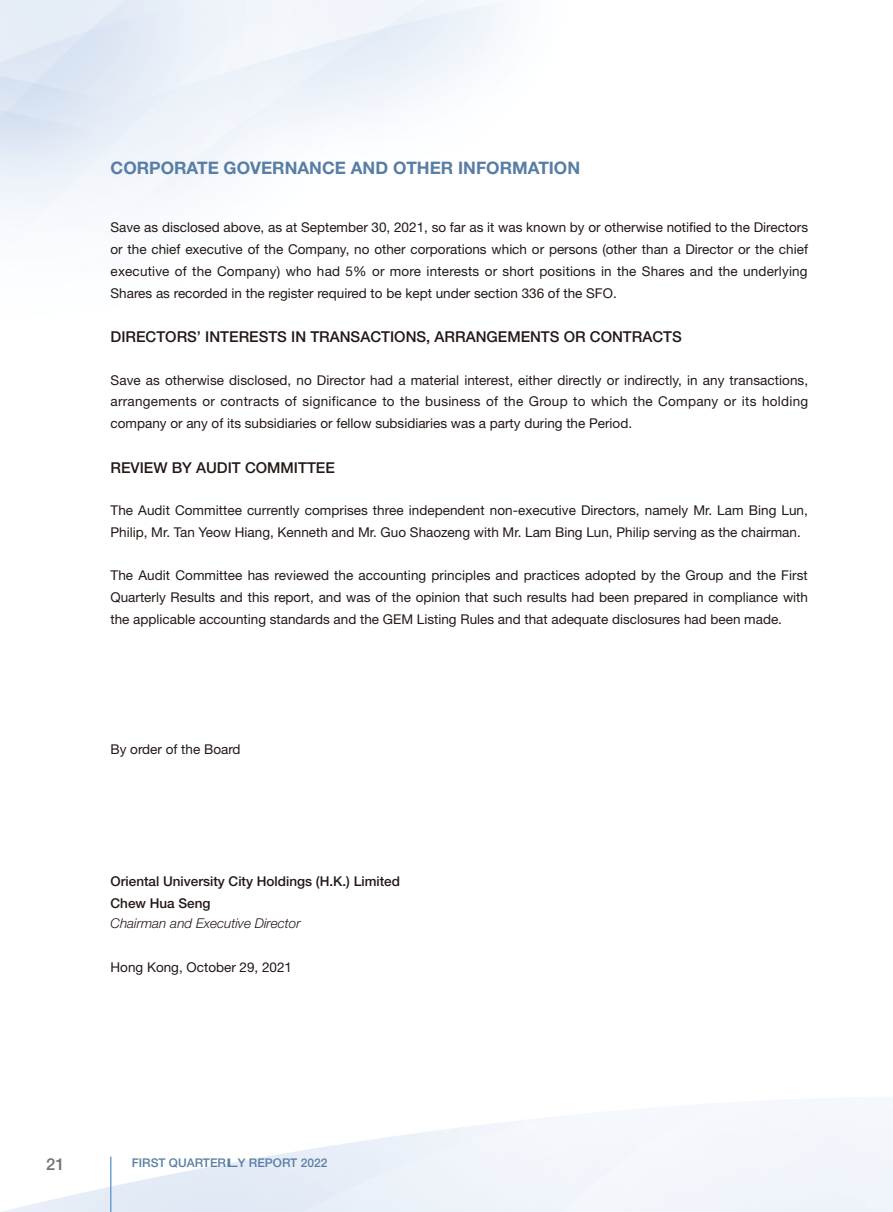
<style>
.page{position:relative;width:893px;height:1212px;background:#fff}
.page>*{position:absolute;margin:0;border:0;box-sizing:border-box;transform-origin:0 0}
.t1{font:700 17.25px "Helvetica Neue LT Std";color:#597ea4}
.t2{font:500 16.5px "Helvetica Neue LT Std";color:#727272}
.t3{font:500 15px "Helvetica Neue LT Std";color:#231916}
.t4{font:13.5px/21.8px "Helvetica Neue LT Std";color:#231916;text-align:justify}
.t5{font:500 13.5px/21.8px "Helvetica Neue LT Std";color:#231916}
.t6{font:italic 300 13.5px "Helvetica Neue LT Std";color:#231916}
.t7{font:500 12px "Helvetica Neue LT Std";color:#597ea4}
</style>
<div class="page">
<hr style="left:110px;top:1157px;width:2px;height:55px;background:#72a0cf">
<p class="t1" style="left:111px;top:157px;width:471px">CORPORATE GOVERNANCE AND OTHER INFORMATION</p>
<p class="t4" style="left:111px;top:216px;width:699px">Save as disclosed above, as at September 30, 2021, so far as it was known by or otherwise notified to the Directors or the chief executive of the Company, no other corporations which or persons (other than a Director or the chief executive of the Company) who had 5% or more interests or short positions in the Shares and the underlying Shares as recorded in the register required to be kept under section 336 of the SFO.</p>
<p class="t3" style="left:111px;top:328px;width:573px">DIRECTORS’ INTERESTS IN TRANSACTIONS, ARRANGEMENTS OR CONTRACTS</p>
<p class="t4" style="left:111px;top:369px;width:699px">Save as otherwise disclosed, no Director had a material interest, either directly or indirectly, in any transactions, arrangements or contracts of significance to the business of the Group to which the Company or its holding company or any of its subsidiaries or fellow subsidiaries was a party during the Period.</p>
<p class="t3" style="left:111px;top:459px;width:226px">REVIEW BY AUDIT COMMITTEE</p>
<p class="t4" style="left:111px;top:499px;width:699px">The Audit Committee currently comprises three independent non-executive Directors, namely Mr. Lam Bing Lun,<br>Philip, Mr. Tan Yeow Hiang, Kenneth and Mr. Guo Shaozeng with Mr. Lam Bing Lun, Philip serving as the chairman.</p>
<p class="t4" style="left:111px;top:564px;width:699px">The Audit Committee has reviewed the accounting principles and practices adopted by the Group and the First Quarterly Results and this report, and was of the opinion that such results had been prepared in compliance with the applicable accounting standards and the GEM Listing Rules and that adequate disclosures had been made.</p>
<p class="t4" style="left:111px;top:738px;width:132px">By order of the Board</p>
<p class="t5" style="left:111px;top:870px;width:291px">Oriental University City Holdings (H.K.) Limited<br>Chew Hua Seng</p>
<p class="t6" style="left:111px;top:915px;width:192px">Chairman and Executive Director</p>
<p class="t4" style="left:111px;top:956px;width:183px">Hong Kong, October 29, 2021</p>
<p class="t2" style="left:46px;top:1155px;width:20px">21</p>
<p class="t7" style="left:132px;top:1155px;width:197px">FIRST QUARTERLY REPORT 2022</p>
</div>
